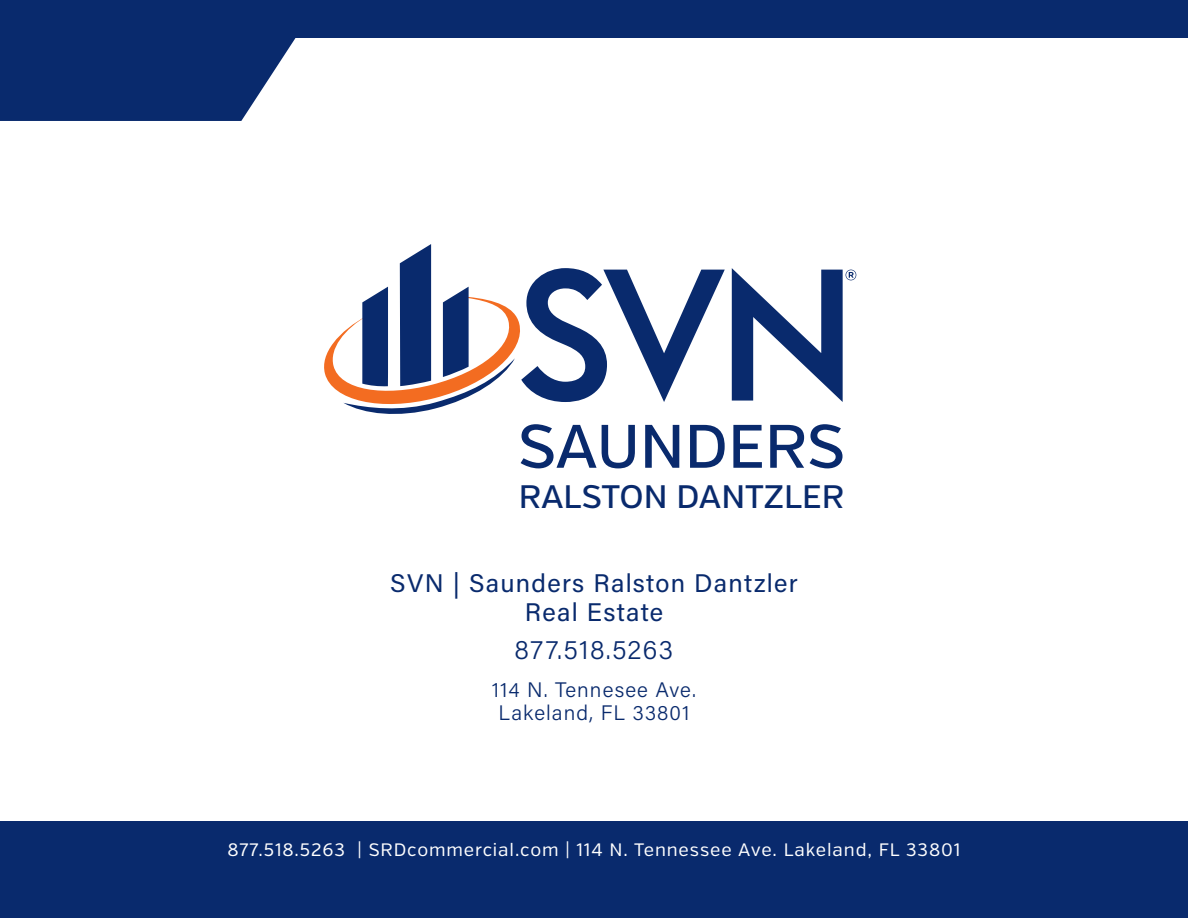
<style>
.page{position:relative;width:1188px;height:918px;background:#fff}
.page>*{position:absolute;margin:0;border:0;box-sizing:border-box;transform-origin:0 0}
.t1{font:500 61.2px "Verb";color:#092a6d}
.t2{font:500 32.55px "Verb";color:#092a6d}
.t3{font:300 27px "Acumin Pro";letter-spacing:.05em;color:#092a6d}
.t4{font:25.5px/28.5px "Acumin Pro";letter-spacing:.05em;color:#092a6d;text-align:center}
.t5{font:300 21px/22.5px "Acumin Pro";letter-spacing:.05em;color:#092a6d;text-align:center}
.t6{font:18px "Verb";letter-spacing:.05em;color:#fff}
</style>
<div class="page">
<svg style="left:324px;top:244px;width:401px;height:170px"></svg>
<svg style="left:732px;top:268px;width:124px;height:134px"></svg>
<div style="left:292px;top:0;width:896px;height:38px;background:#092a6d"></div>
<div style="left:0;top:821px;width:1188px;height:97px;background:#092a6d"></div>
<div style="left:0;top:0;width:296px;height:121px;background:#092a6d"></div>
<h1 class="t1" style="left:518px;top:410px;width:328px">SAUNDERS</h1>
<h2 class="t2" style="left:519px;top:477px;width:327px">RALSTON DANTZLER</h2>
<h3 class="t4" style="left:390px;top:568px;width:409px">SVN | Saunders Ralston Dantzler<br>Real Estate</h3>
<h3 class="t3" style="left:515px;top:631px;width:160px">877.518.5263</h3>
<p class="t5" style="left:492px;top:678px;width:206px">114 N. Tennesee Ave.<br>Lakeland, FL 33801</p>
<p class="t6" style="left:228px;top:839px;width:734px">877.518.5263 | SRDcommercial.com | 114 N. Tennessee Ave. Lakeland, FL 33801</p>
</div>
